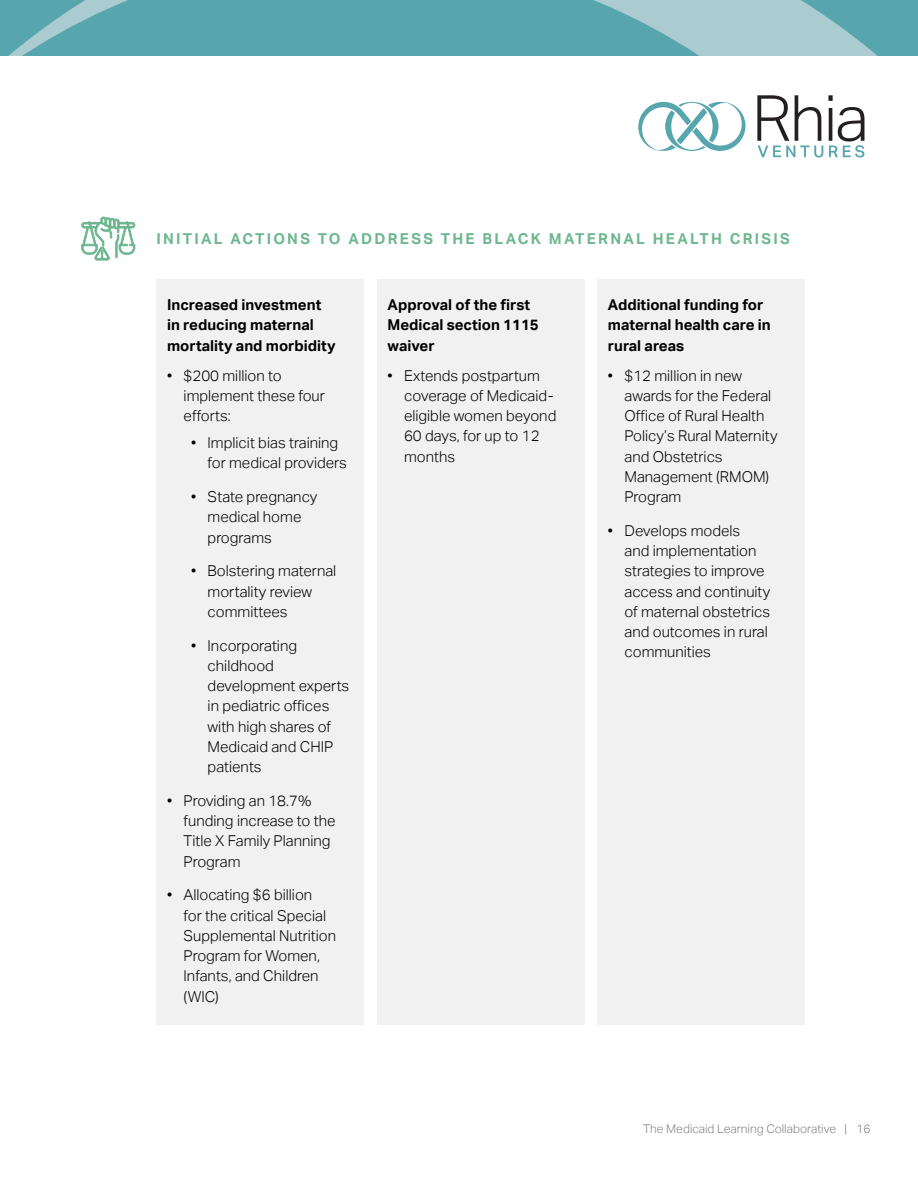
<style>
.page{position:relative;width:918px;height:1188px;background:#fff}
.page>*{position:absolute;margin:0;border:0;box-sizing:border-box;transform-origin:0 0}
.t1{font:300 15px/20.2px "Aktiv Grotesk";color:#000}
.t2{font:700 15px/20.2px "Aktiv Grotesk";color:#000}
.t3{font:700 15px "Aktiv Grotesk";letter-spacing:.15em;color:#6db790}
.t4{font:300 12px "Aktiv Grotesk";color:#808285}
</style>
<div class="page">
<svg style="left:0;top:0;width:918px;height:56px;background:#6aaeb5"></svg>
<svg style="left:638px;top:102px;width:108px;height:49px"></svg>
<svg style="left:757px;top:95px;width:107px;height:62px"></svg>
<div style="left:157px;top:279px;width:207px;height:746px;background:#f1f1f2"></div>
<div style="left:377px;top:279px;width:207px;height:746px;background:#f1f1f2"></div>
<div style="left:597px;top:279px;width:208px;height:746px;background:#f1f1f2"></div>
<svg style="left:81px;top:217px;width:54px;height:44px"></svg>
<p class="t3" style="left:157px;top:230px;width:635px">INITIAL ACTIONS TO ADDRESS THE BLACK MATERNAL HEALTH CRISIS</p>
<p class="t2" style="left:167px;top:295px;width:170px">Increased investment in reducing maternal mortality and morbidity</p>
<p class="t2" style="left:388px;top:295px;width:153px">Approval of the first<br>Medical section 1115 waiver</p>
<p class="t2" style="left:608px;top:295px;width:164px">Additional funding for maternal health care in rural areas</p>
<p class="t1" style="left:184px;top:365px;width:143px;text-indent:-16px">• $200 million to implement these four efforts:</p>
<p class="t1" style="left:208px;top:433px;width:141px;text-indent:-16px">• Implicit bias training for medical providers</p>
<p class="t1" style="left:208px;top:487px;width:111px;text-indent:-16px">• State pregnancy medical home programs</p>
<p class="t1" style="left:208px;top:561px;width:130px;text-indent:-16px">• Bolstering maternal mortality review committees</p>
<p class="t1" style="left:208px;top:635px;width:143px;text-indent:-16px">• Incorporating childhood development experts in pediatric offices with high shares of<br>Medicaid and CHIP patients</p>
<p class="t1" style="left:184px;top:790px;width:153px;text-indent:-16px">• Providing an 18.7% funding increase to the<br>Title X Family Planning<br>Program</p>
<p class="t1" style="left:184px;top:885px;width:154px;text-indent:-16px">• Allocating $6 billion<br>for the critical Special<br>Supplemental Nutrition<br>Program for Women,<br>Infants, and Children (WIC)</p>
<p class="t1" style="left:404px;top:365px;width:154px;text-indent:-16px">• Extends postpartum coverage of Medicaid&shy;eligible women beyond<br>60 days, for up to 12 months</p>
<p class="t1" style="left:624px;top:365px;width:154px;text-indent:-16px">• $12 million in new awards for the Federal<br>Office of Rural Health<br>Policy’s Rural Maternity and Obstetrics<br>Management (RMOM)<br>Program</p>
<p class="t1" style="left:624px;top:520px;width:147px;text-indent:-16px">• Develops models<br>and implementation strategies to improve access and continuity of maternal obstetrics and outcomes in rural communities</p>
<p class="t4" style="left:643px;top:1122px;width:229px">The Medicaid Learning Collaborative | 16</p>
</div>
